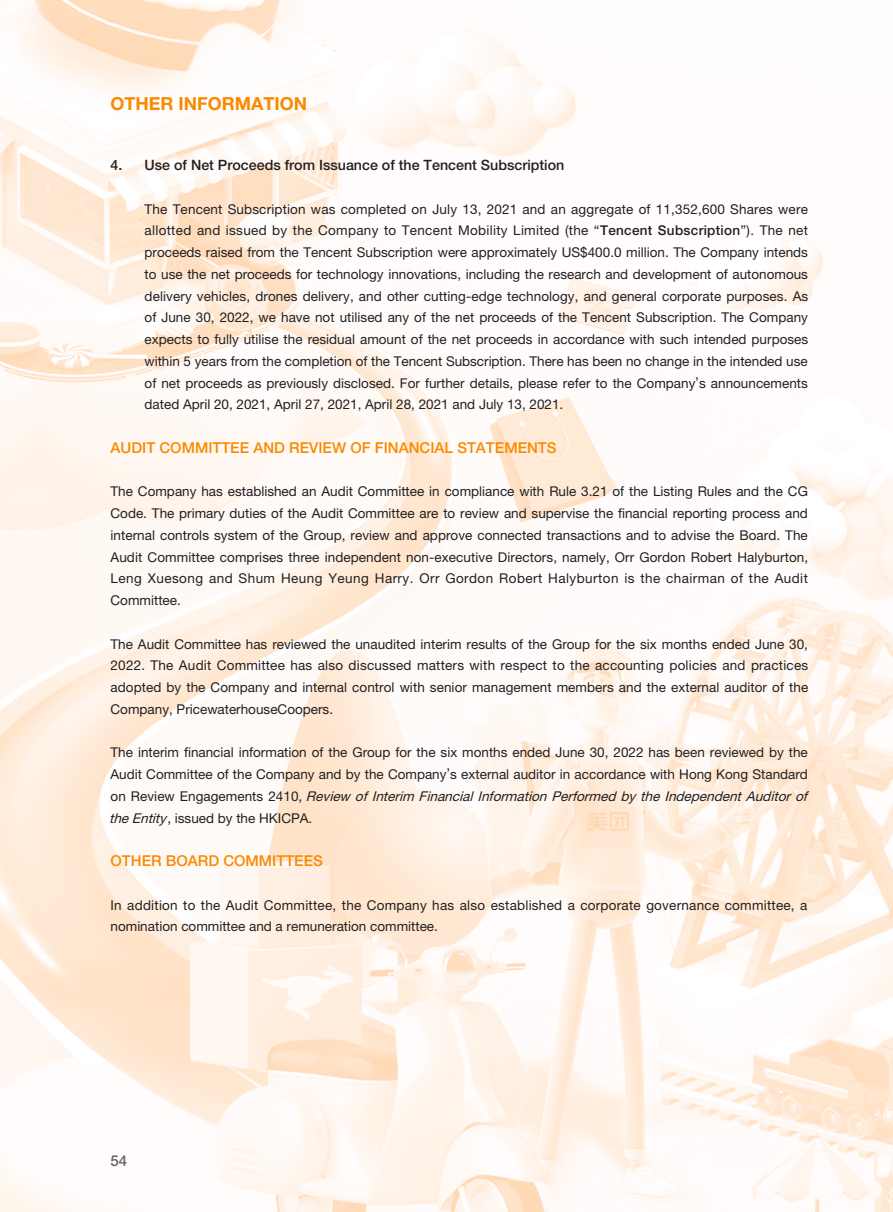
<style>
.page{position:relative;width:893px;height:1212px;background:#fff}
.page>*{position:absolute;margin:0;border:0;box-sizing:border-box;transform-origin:0 0}
.t1{font:700 18px "Helvetica Neue LT Std";color:#fa8900}
.t2{font:500 15px "Helvetica Neue LT Std";color:#fa8900}
.t3{font:500 15px "Helvetica Neue LT Std";color:#636366}
.t4{font:500 14.25px "Helvetica Neue LT Std";color:#231f20}
.t5{font:13.5px/21.8px "Helvetica Neue LT Std";color:#231f20;text-align:justify}
.t6{font:13.5px/21.8px "Helvetica Neue LT Std";letter-spacing:.02em;color:#231f20}
.s1{font-weight:500}
.s2{font-style:italic}
</style>
<div class="page">
<img style="left:0;top:0;width:893px;height:1212px">
<h1 class="t1" style="left:111px;top:92px;width:198px">OTHER INFORMATION</h1>
<p class="t4" style="left:111px;top:156px;width:455px">4. Use of Net Proceeds from Issuance of the Tencent Subscription</p>
<p class="t5" style="left:145px;top:198px;width:665px">The Tencent Subscription was completed on July 13, 2021 and an aggregate of 11,352,600 Shares were allotted and issued by the Company to Tencent Mobility Limited (the “<span class="s1">Tencent Subscription</span>”). The net proceeds raised from the Tencent Subscription were approximately US$400.0 million. The Company intends to use the net proceeds for technology innovations, including the research and development of autonomous delivery vehicles, drones delivery, and other cutting-edge technology, and general corporate purposes. As of June 30, 2022, we have not utilised any of the net proceeds of the Tencent Subscription. The Company expects to fully utilise the residual amount of the net proceeds in accordance with such intended purposes within 5 years from the completion of the Tencent Subscription. There has been no change in the intended use of net proceeds as previously disclosed. For further details, please refer to the Company’s announcements dated April 20, 2021, April 27, 2021, April 28, 2021 and July 13, 2021.</p>
<p class="t2" style="left:111px;top:439px;width:447px">AUDIT COMMITTEE AND REVIEW OF FINANCIAL STATEMENTS</p>
<p class="t5" style="left:111px;top:480px;width:699px">The Company has established an Audit Committee in compliance with Rule 3.21 of the Listing Rules and the CG Code. The primary duties of the Audit Committee are to review and supervise the financial reporting process and internal controls system of the Group, review and approve connected transactions and to advise the Board. The Audit Committee comprises three independent non-executive Directors, namely, Orr Gordon Robert Halyburton, Leng Xuesong and Shum Heung Yeung Harry. Orr Gordon Robert Halyburton is the chairman of the Audit Committee.</p>
<p class="t5" style="left:111px;top:633px;width:699px">The Audit Committee has reviewed the unaudited interim results of the Group for the six months ended June 30, 2022. The Audit Committee has also discussed matters with respect to the accounting policies and practices adopted by the Company and internal control with senior management members and the external auditor of the Company, PricewaterhouseCoopers.</p>
<p class="t5" style="left:109px;top:741px;width:703px;text-align:left">The interim financial information of the Group for the six months ended June 30, 2022 has been reviewed by the Audit Committee of the Company and by the Company’s external auditor in accordance with Hong Kong Standard o n R e v i e w E n g a g e m e n t s 2 4 1 0 , <span class="s2">Review of Interim Financial Information Performed by the Independent Auditor of theEntity</span>, issued by the HKICPA.</p>
<p class="t2" style="left:111px;top:852px;width:214px">OTHER BOARD COMMITTEES</p>
<p class="t6" style="left:111px;top:894px;width:698px">In addition to the Audit Committee, the Company has also established a corporate governance committee, a nomination committee and a remuneration committee.</p>
<p class="t3" style="left:111px;top:1151px;width:18px">54</p>
</div>
